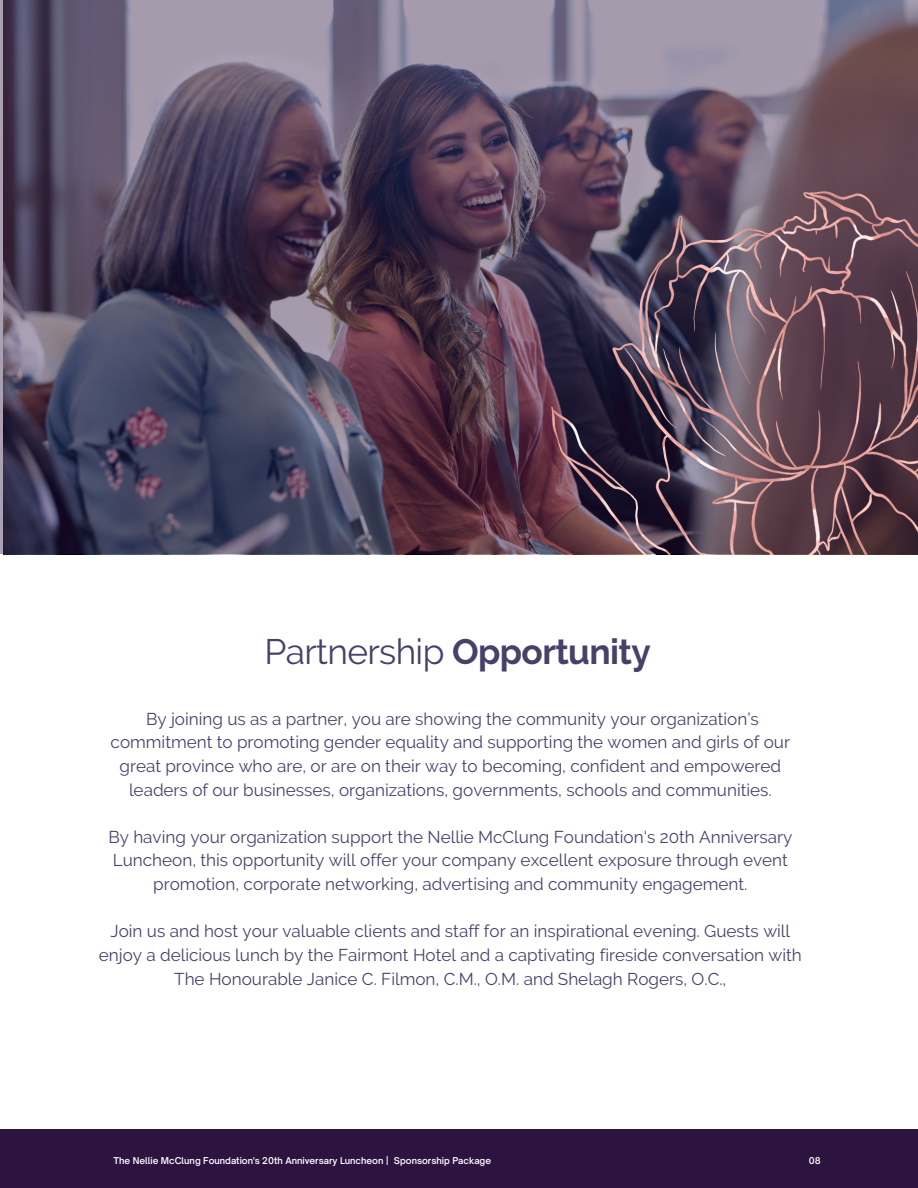
<style>
.page{position:relative;width:918px;height:1188px;background:#fff}
.page>*{position:absolute;margin:0;border:0;box-sizing:border-box;transform-origin:0 0}
.t1{font:35.25px "Raleway";letter-spacing:-.02em;color:#47416a}
.t2{font:17.1px/23.7px "Raleway";color:#48426b;text-align:center}
.t3{font:600 9px "Open Sauce One";color:#fff}
.s1{font-weight:700}
</style>
<div class="page">
<div style="left:0;top:1130px;width:918px;height:58px;background:#2d1340"></div>
<svg style="left:0;top:0;width:918px;height:554px;background:#5e5167"></svg>
<img style="left:552px;top:191px;width:366px;height:363px">
<p class="t1" style="left:265px;top:630px;width:388px">Partnership <span class="s1">Opportunity</span></p>
<h2 class="t2" style="left:111px;top:707px;width:681px">By joining us as a partner, you are showing the community your organization’s commitment to promoting gender equality and supporting the women and girls of our great province who are, or are on their way to becoming, confident and empowered leaders of our businesses, organizations, governments, schools and communities.</h2>
<h2 class="t2" style="left:108px;top:825px;width:686px">By having your organization support the Nellie McClung Foundation's 20th Anniversary<br>Luncheon, this opportunity will offer your company excellent exposure through event promotion, corporate networking, advertising and community engagement.</h2>
<p class="t2" style="left:99px;top:919px;width:704px">Join us and host your valuable clients and staff for an inspirational evening. Guests will enjoy a delicious lunch by the Fairmont Hotel and a captivating fireside conversation with<br>The Honourable Janice C. Filmon, C.M., O.M. and Shelagh Rogers, O.C.,</p>
<h1 class="t3" style="left:114px;top:1155px;width:379px">The Nellie McClung Foundation's 20th Anniversary Luncheon | Sponsorship Package</h1>
<h2 class="t3" style="left:809px;top:1155px;width:13px">08</h2>
</div>
